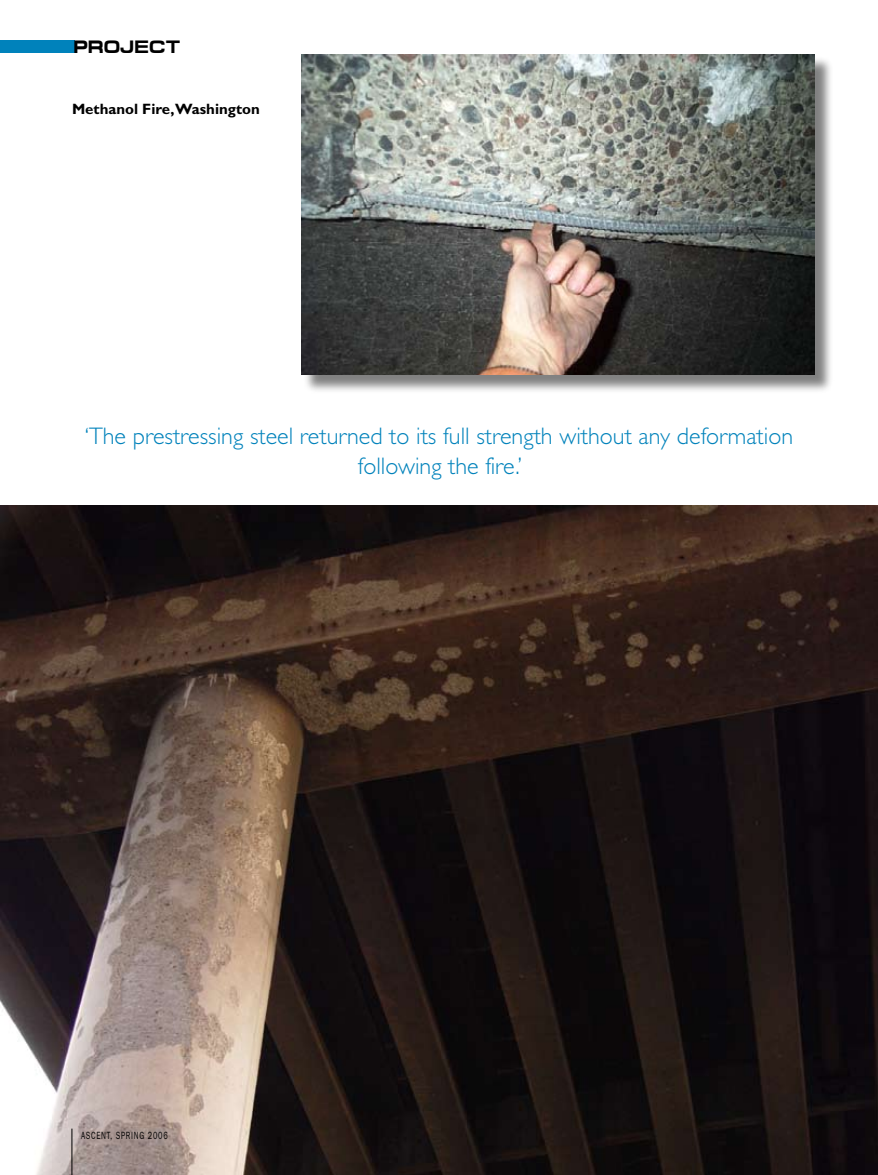
<style>
.page{position:relative;width:878px;height:1175px;background:#fff}
.page>*{position:absolute;margin:0;border:0;box-sizing:border-box;transform-origin:0 0}
.t1{font:300 24px/30px "Gill Sans";color:#0082bb;text-align:center}
.t2{font:700 18px "Micro Extended";color:#000}
.t3{font:700 15px "Gill Sans";color:#000}
.t4{font:10.5px "Franklin Gothic";letter-spacing:.1em;color:#000;scale:.7 1}
</style>
<div class="page">
<img style="left:0;top:505px;width:878px;height:669px">
<div style="left:303px;top:56px;width:531px;height:339px;background:#000;opacity:.5"></div>
<img style="left:301px;top:54px;width:513px;height:321px">
<hr style="left:72px;top:1128px;width:1px;height:46px;background:#000">
<div style="left:0;top:40px;width:75px;height:13px;background:#0082bb"></div>
<p class="t2" style="left:73px;top:36px;width:108px">PROJECT</p>
<p class="t3" style="left:72px;top:100px;width:189px">Methanol Fire,Washington</p>
<p class="t1" style="left:85px;top:421px;width:709px">‘The prestressing steel returned to its full strength without any deformation following the fire.’</p>
<p class="t4" style="left:81px;top:1129px;width:125px">ASCENT, SPRING 2006</p>
</div>
